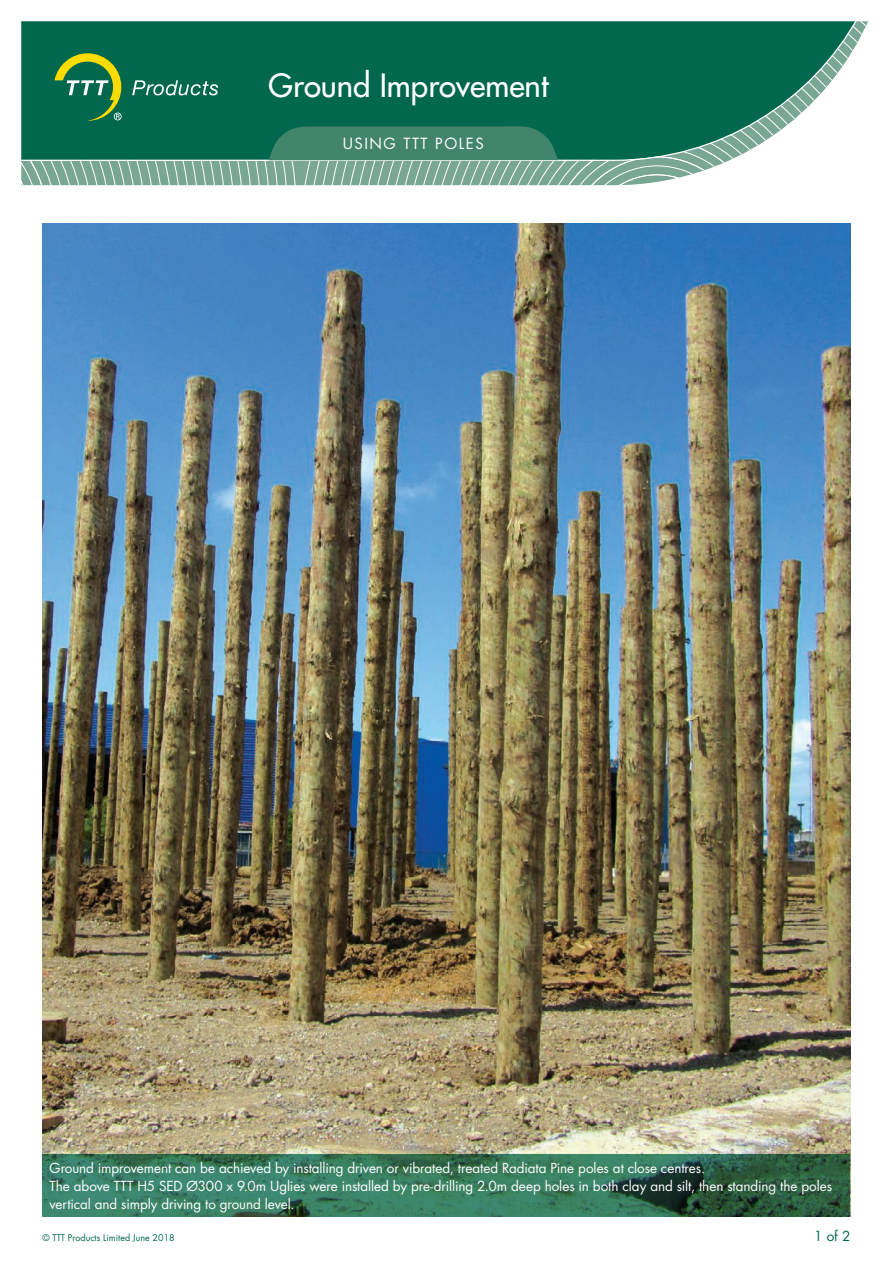
<style>
.page{position:relative;width:893px;height:1263px;background:#fff}
.page>*{position:absolute;margin:0;border:0;box-sizing:border-box;transform-origin:0 0}
.t1{font:31.35px "Futura";color:#fff}
.t2{font:15px "Futura";letter-spacing:.1em;color:#fff}
.t3{font:13.5px/18px "Futura";letter-spacing:-.005em;color:#fff}
.t4{font:13.5px "Futura";color:#01674d}
.t5{font:9px "Futura";color:#01674d}
</style>
<div class="page">
<img style="left:21px;top:21px;width:847px;height:1196px">
<h1 class="t1" style="left:269px;top:65px;width:281px">Ground Improvement</h1>
<p class="t2" style="left:343px;top:133px;width:142px">USING TTT POLES</p>
<p class="t3" style="left:50px;top:1158px;width:784px">Ground improvement can be achieved by installing driven or vibrated, treated Radiata Pine poles at close centres.<br>The above TTT H5 SED Ø300 x 9.0m Uglies were installed by pre-drilling 2.0m deep holes in both clay and silt, then standing the poles vertical and simply driving to ground level.</p>
<p class="t5" style="left:43px;top:1231px;width:134px">© TTT Products Limited June 2018</p>
<p class="t4" style="left:814px;top:1227px;width:38px">1 of 2</p>
</div>
